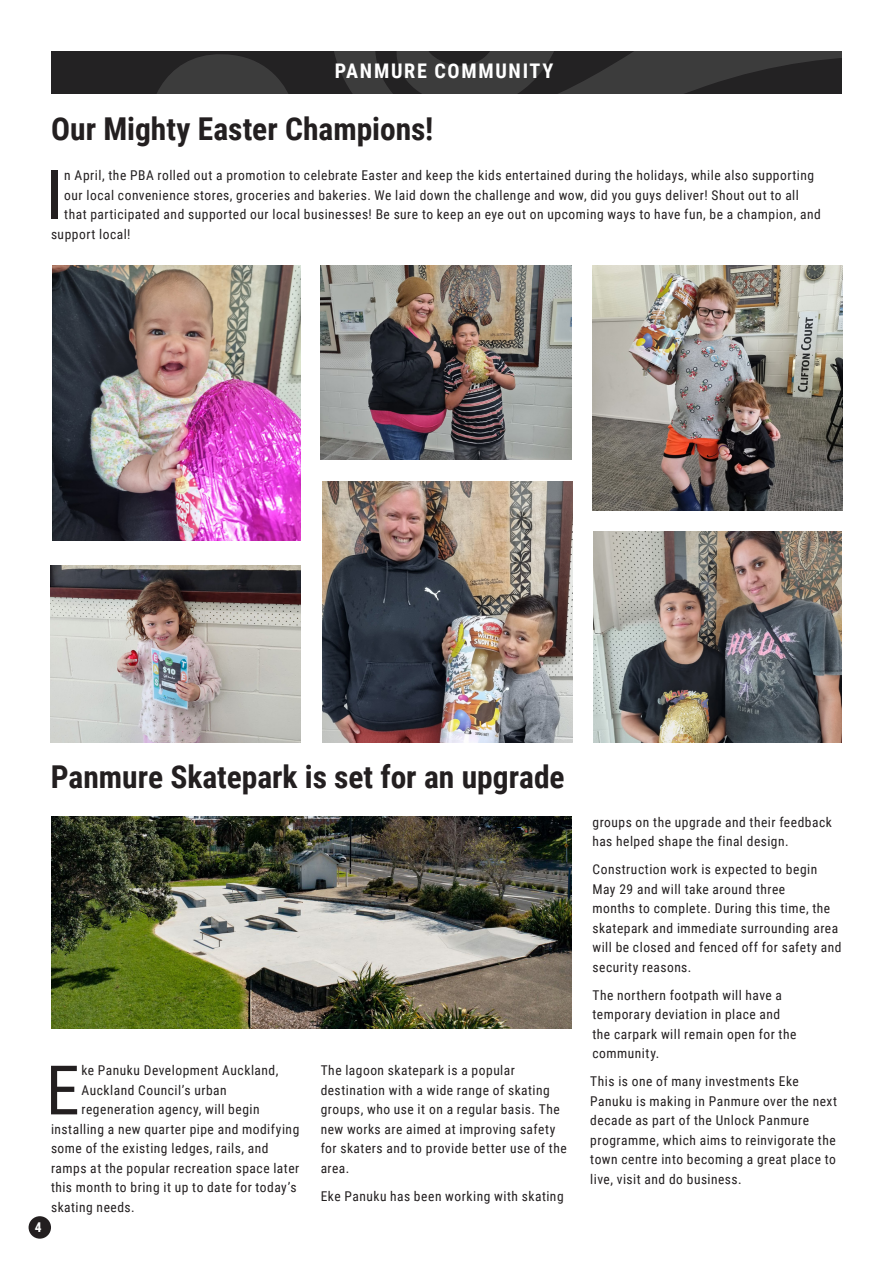
<style>
.page{position:relative;width:893px;height:1263px;background:#fff}
.page>*{position:absolute;margin:0;border:0;box-sizing:border-box;transform-origin:0 0}
.Body_Text_Paragraph{font:68.4px "Roboto Condensed";color:#231f20}
.t1{font:700 31.5px "Roboto Condensed";color:#231f20}
.t2{font:700 20.1px "Roboto Condensed";letter-spacing:.085em;color:#fff}
.Body_Text_Paragraph-2{font:13.5px/19.5px "Roboto Condensed";letter-spacing:.035em;color:#231f20}
.t3{font:700 13.5px "Roboto Condensed";color:#fff}
</style>
<div class="page">
<div style="left:29px;top:1216px;width:22px;height:23px;background:#231f20;border-radius:50%"></div>
<svg style="left:51px;top:51px;width:791px;height:43px;background:#302f30"></svg>
<img style="left:51px;top:817px;width:520px;height:211px">
<img style="left:52px;top:265px;width:248px;height:275px">
<img style="left:51px;top:566px;width:249px;height:177px">
<img style="left:593px;top:531px;width:249px;height:212px">
<img style="left:323px;top:481px;width:249px;height:262px">
<img style="left:593px;top:265px;width:249px;height:245px">
<img style="left:321px;top:265px;width:250px;height:194px">
<p class="t2" style="left:335px;top:56px;width:220px">PANMURE COMMUNITY</p>
<p class="t1" style="left:51px;top:107px;width:384px">Our Mighty Easter Champions!</p>
<p class="Body_Text_Paragraph" style="left:46px;top:147px;width:19px">I</p>
<p class="Body_Text_Paragraph-2" style="left:64px;top:165px;width:751px">n April, the PBA rolled out a promotion to celebrate Easter and keep the kids entertained during the holidays, while also supporting</p>
<p class="Body_Text_Paragraph-2" style="left:64px;top:185px;width:736px">our local convenience stores, groceries and bakeries. We laid down the challenge and wow, did you guys deliver! Shout out to all</p>
<p class="Body_Text_Paragraph-2" style="left:64px;top:204px;width:758px">that participated and supported our local businesses! Be sure to keep an eye out on upcoming ways to have fun, be a champion, and</p>
<p class="Body_Text_Paragraph-2" style="left:51px;top:224px;width:81px">support local!</p>
<p class="t1" style="left:51px;top:754px;width:515px">Panmure Skatepark is set for an upgrade</p>
<p class="t3" style="left:35px;top:1218px;width:8px">4</p>
<p class="Body_Text_Paragraph" style="left:46px;top:1042px;width:35px">E</p>
<p class="Body_Text_Paragraph-2" style="left:81px;top:1060px;width:199px">ke Panuku Development Auckland,</p>
<p class="Body_Text_Paragraph-2" style="left:81px;top:1080px;width:147px">Auckland Council’s urban</p>
<p class="Body_Text_Paragraph-2" style="left:81px;top:1099px;width:180px">regeneration agency, will begin</p>
<p class="Body_Text_Paragraph-2" style="left:51px;top:1119px;width:250px">installing a new quarter pipe and modifying</p>
<p class="Body_Text_Paragraph-2" style="left:51px;top:1138px;width:219px">some of the existing ledges, rails, and</p>
<p class="Body_Text_Paragraph-2" style="left:51px;top:1158px;width:250px">ramps at the popular recreation space later</p>
<p class="Body_Text_Paragraph-2" style="left:51px;top:1177px;width:247px">this month to bring it up to date for today’s</p>
<p class="Body_Text_Paragraph-2" style="left:51px;top:1197px;width:85px">skating needs.</p>
<p class="Body_Text_Paragraph-2" style="left:321px;top:1060px;width:248px">The lagoon skatepark is a popular destination with a wide range of skating groups, who use it on a regular basis. The new works are aimed at improving safety for skaters and to provide better use of the area.</p>
<p class="Body_Text_Paragraph-2" style="left:321px;top:1186px;width:245px">Eke Panuku has been working with skating</p>
<p class="Body_Text_Paragraph-2" style="left:592px;top:812px;width:241px">groups on the upgrade and their feedback has helped shape the final design.</p>
<p class="Body_Text_Paragraph-2" style="left:592px;top:859px;width:251px">Construction work is expected to begin May 29 and will take around three<br>months to complete. During this time, the skatepark and immediate surrounding area will be closed and fenced off for safety and security reasons.</p>
<p class="Body_Text_Paragraph-2" style="left:592px;top:985px;width:205px">The northern footpath will have a temporary deviation in place and the carpark will remain open for the community.</p>
<p class="Body_Text_Paragraph-2" style="left:590px;top:1071px;width:248px">This is one of many investments Eke Panuku is making in Panmure over the next decade as part of the Unlock Panmure programme, which aims to reinvigorate the town centre into becoming a great place to live, visit and do business.</p>
</div>
